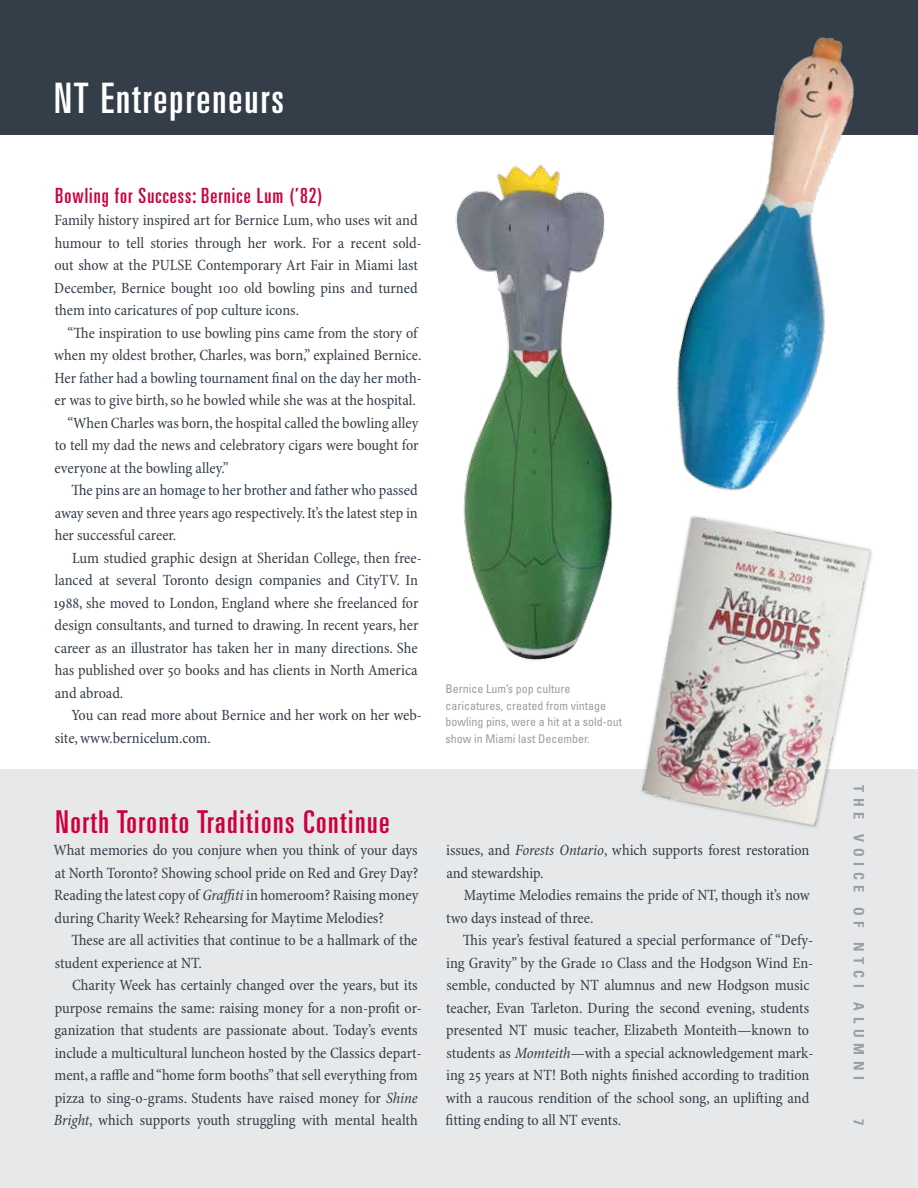
<style>
.page{position:relative;width:918px;height:1188px;background:#fff}
.page>*{position:absolute;margin:0;border:0;box-sizing:border-box;transform-origin:0 0}
.t1{font:ultra-condensed 42px "Univers LT Std";letter-spacing:.05em;color:#fff}
.t2{font:ultra-condensed 31.5px "Univers LT Std";letter-spacing:.05em;color:#cc003d}
.t3{font:ultra-condensed 21px "Univers LT Std";letter-spacing:.05em;color:#cc003d}
.t4{font:condensed 15.75px/22.5px "Minion Pro";letter-spacing:-.005em;color:#333e48}
.t5{font:700 condensed 14.25px "Univers LT Std";letter-spacing:.4em;color:#999ea3}
.t6{font:condensed 12px/16.5px "Univers LT Std";color:#999ea3}
.s1{font-style:italic}
</style>
<div class="page">
<div style="left:0;top:770px;width:918px;height:418px;background:#e7e8e9"></div>
<div style="left:0;top:0;width:918px;height:135px;background:#333e48"></div>
<img style="left:676px;top:37px;width:178px;height:454px">
<img style="left:608px;top:516px;width:292px;height:312px">
<img style="left:455px;top:164px;width:185px;height:507px">
<h1 class="t1" style="left:54px;top:74px;width:231px">NT Entrepreneurs</h1>
<h3 class="t3" style="left:55px;top:183px;width:269px">Bowling for Success: Bernice Lum (’82)</h3>
<p class="t4" style="left:54px;top:209px;width:369px">Family history inspired art for Bernice Lum, who uses wit and humour to tell stories through her work. For a recent sold&shy;out show at the PULSE Contemporary Art Fair in Miami last December, Bernice bought 100 old bowling pins and turned them into caricatures of pop culture icons.</p>
<p class="t4" style="left:67px;top:322px;width:352px">“The inspiration to use bowling pins came from the story of</p>
<p class="t4" style="left:54px;top:344px;width:369px">when my oldest brother, Charles, was born,” explained Bernice.</p>
<p class="t4" style="left:54px;top:367px;width:369px">Her father had a bowling tournament final on the day her moth-</p>
<p class="t4" style="left:55px;top:389px;width:363px">er was to give birth, so he bowled while she was at the hospital.</p>
<p class="t4" style="left:67px;top:412px;width:352px">“When Charles was born, the hospital called the bowling alley</p>
<p class="t4" style="left:55px;top:434px;width:365px">to tell my dad the news and celebratory cigars were bought for</p>
<p class="t4" style="left:55px;top:457px;width:176px">everyone at the bowling alley.”</p>
<p class="t4" style="left:71px;top:479px;width:348px">The pins are an homage to her brother and father who passed</p>
<p class="t4" style="left:55px;top:502px;width:365px">away seven and three years ago respectively. It’s the latest step in</p>
<p class="t4" style="left:55px;top:524px;width:123px">her successful career.</p>
<p class="t4" style="left:72px;top:547px;width:351px">Lum studied graphic design at Sheridan College, then free-</p>
<p class="t4" style="left:55px;top:569px;width:365px">lanced at several Toronto design companies and CityTV. In</p>
<p class="t4" style="left:54px;top:592px;width:366px">1988, she moved to London, England where she freelanced for</p>
<p class="t4" style="left:55px;top:614px;width:365px">design consultants, and turned to drawing. In recent years, her</p>
<p class="t4" style="left:55px;top:637px;width:364px">career as an illustrator has taken her in many directions. She</p>
<p class="t4" style="left:55px;top:659px;width:364px">has published over 50 books and has clients in North America</p>
<p class="t4" style="left:55px;top:682px;width:70px">and abroad.</p>
<p class="t4" style="left:71px;top:705px;width:352px">You can read more about Bernice and her work on her web-</p>
<p class="t4" style="left:55px;top:727px;width:158px">site, www.bernicelum.com.</p>
<p class="t6" style="left:446px;top:680px;width:178px">Bernice Lum’s pop culture caricatures, created from vintage bowling pins, were a hit at a sold-out show in Miami last December.</p>
<h2 class="t2" style="left:55px;top:803px;width:336px">North Toronto Traditions Continue</h2>
<p class="t4" style="left:54px;top:839px;width:366px;text-align:justify">What memories do you conjure when you think of your days at North Toronto? Showing school pride on Red and Grey Day?<br>Reading the latest copy of <span class="s1">Graffiti</span> in homeroom? Raising money during Charity Week? Rehearsing for Maytime Melodies?</p>
<p class="t4" style="left:55px;top:929px;width:364px;text-indent:17px">These are all activities that continue to be a hallmark of the student experience at NT.</p>
<p class="t4" style="left:54px;top:974px;width:369px;text-indent:18px">Charity Week has certainly changed over the years, but its purpose remains the same: raising money for a non-profit or&shy;ganization that students are passionate about. Today’s events include a multicultural luncheon hosted by the Classics depart&shy;ment, a raffle and “home form booths” that sell everything from pizza to sing-o-grams. Students have raised money for <span class="s1">Shine Bright</span>, which supports youth struggling with mental health</p>
<p class="t4" style="left:446px;top:839px;width:365px">issues, and <span class="s1">Forests Ontario</span>, which supports forest restoration and stewardship.</p>
<p class="t4" style="left:446px;top:884px;width:365px;text-indent:17px">Maytime Melodies remains the pride of NT, though it’s now two days instead of three.</p>
<p class="t4" style="left:446px;top:929px;width:369px;text-indent:17px">This year’s festival featured a special performance of “Defy&shy;ing Gravity” by the Grade 10 Class and the Hodgson Wind En&shy;semble, conducted by NT alumnus and new Hodgson music teacher, Evan Tarleton. During the second evening, students presented NT music teacher, Elizabeth Monteith—known to students as <span class="s1">Momteith—</span>with a special acknowledgement mark&shy;ing 25 years at NT! Both nights finished according to tradition with a raucous rendition of the school song, an uplifting and fitting ending to all NT events.</p>
<p class="t5" style="left:867px;top:785px;width:296px;rotate:90deg">the voice of ntci alumni</p>
<p class="t5" style="left:867px;top:1119px;width:8px;rotate:90deg">7</p>
</div>
